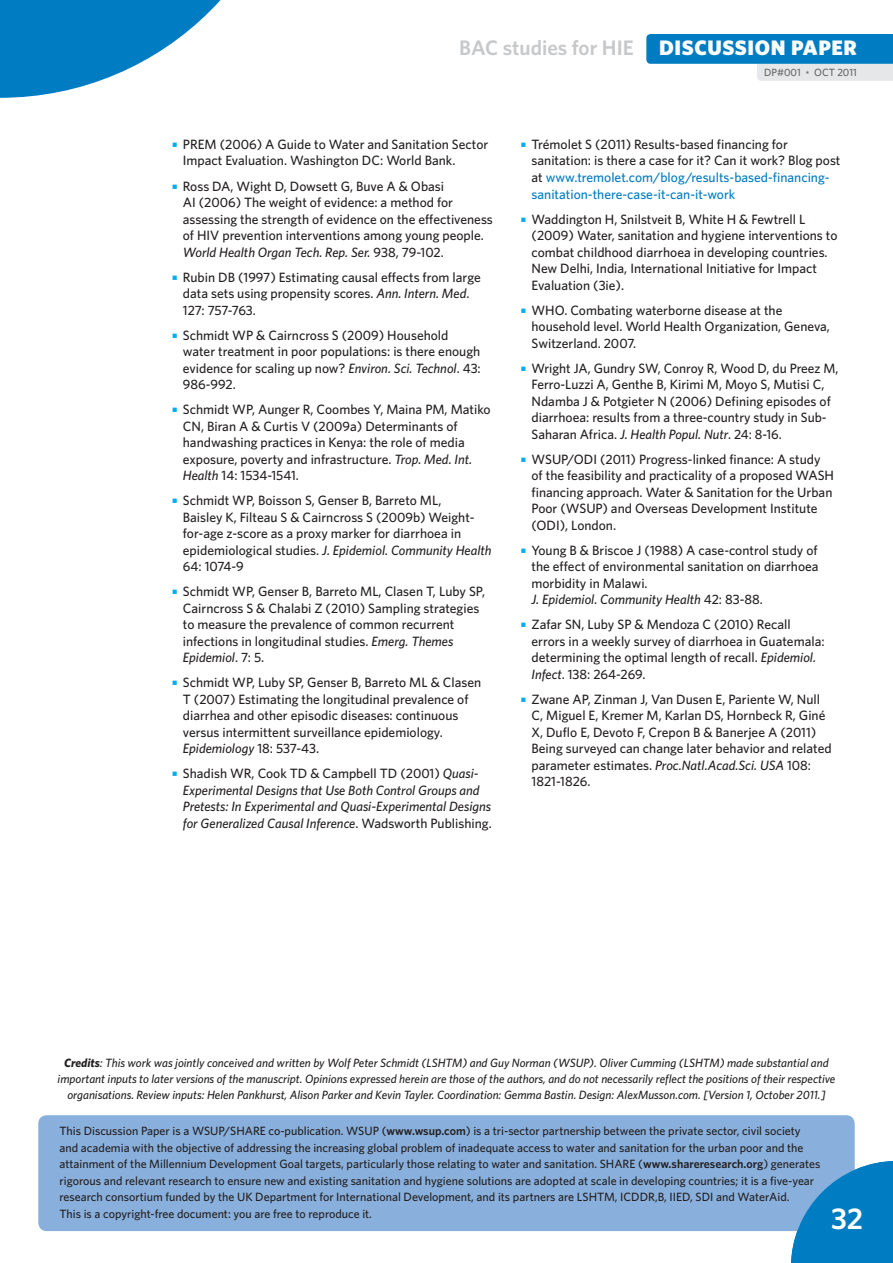
<style>
.page{position:relative;width:893px;height:1263px;background:#fff}
.page>*{position:absolute;margin:0;border:0;box-sizing:border-box;transform-origin:0 0}
.references{font:500 36px "Whitney";color:#00aeef;scale:1.15 1}
.pagenumber{font:600 30px "Whitney";color:#fff}
.t1{font:600 21px "Whitney";color:#c7c8ca}
.t2{font:900 21px "Whitney";letter-spacing:.03em;color:#fff}
.references-2{font:500 13.5px/16.5px "Whitney";color:#231f20}
.references-3{font:italic 500 13.5px/16.5px "Whitney";color:#231f20}
.smaller_text{font:500 12px/16.5px "Whitney";color:#231f20}
.smaller_text-2{font:italic 500 12px/15.8px "Whitney";color:#231f20;text-align:center}
.t3{font:500 10.5px "Whitney";color:#636366}
.s1{font-style:italic}
.s2{font-style:normal}
.s3{color:#007cc2}
.s4{font-weight:700}
.s5{font-weight:600}
</style>
<div class="page">
<svg style="left:646px;top:34px;width:247px;height:47px"></svg>
<svg style="left:0;top:0;width:221px;height:98px"></svg>
<div style="left:38px;top:1115px;width:817px;height:116px;background:#89b0dc;border-radius:9px"></div>
<svg style="left:791px;top:1161px;width:102px;height:102px"></svg>
<h3 class="t1" style="left:459px;top:35px;width:176px">BAC studies for HIE</h3>
<h3 class="t2" style="left:659px;top:35px;width:199px">DISCUSSION PAPER</h3>
<p class="t3" style="left:764px;top:66px;width:94px">DP#001 * OCT 2011</p>
<p class="references" style="left:170px;top:121px;width:10px">·</p>
<p class="references-2" style="left:183px;top:136px;width:307px">PREM (2006) A Guide to Water and Sanitation Sector<br>Impact Evaluation. Washington DC: World Bank.</p>
<p class="references" style="left:170px;top:162px;width:10px">·</p>
<p class="references-2" style="left:183px;top:177px;width:312px">Ross DA, Wight D, Dowsett G, Buve A &amp; Obasi<br>AI (2006) The weight of evidence: a method for assessing the strength of evidence on the effectiveness of HIV prevention interventions among young people.<br><span class="s1">World Health Organ Tech. Rep. Ser.</span> 938, 79-102.</p>
<p class="references" style="left:170px;top:253px;width:10px">·</p>
<p class="references-2" style="left:183px;top:268px;width:299px">Rubin DB (1997) Estimating causal effects from large data sets using propensity scores. <span class="s1">Ann. Intern. Med</span>.<br>127: 757-763.</p>
<p class="references" style="left:170px;top:311px;width:10px">·</p>
<p class="references-2" style="left:183px;top:326px;width:299px">Schmidt WP &amp; Cairncross S (2009) Household water treatment in poor populations: is there enough evidence for scaling up now? <span class="s1">Environ. Sci. Technol</span>. 43:<br>986-992.</p>
<p class="references" style="left:170px;top:386px;width:10px">·</p>
<p class="references-2" style="left:183px;top:401px;width:309px">Schmidt WP, Aunger R, Coombes Y, Maina PM, Matiko CN, Biran A &amp; Curtis V (2009a) Determinants of handwashing practices in Kenya: the role of media exposure, poverty and infrastructure. <span class="s1">Trop. Med. Int.<br>Health</span> 14: 1534-1541.</p>
<p class="references" style="left:170px;top:477px;width:10px">·</p>
<p class="references-2" style="left:183px;top:492px;width:310px">Schmidt WP, Boisson S, Genser B, Barreto ML,<br>Baisley K, Filteau S &amp; Cairncross S (2009b) Weight&shy;for-age z-score as a proxy marker for diarrhoea in epidemiological studies. <span class="s1">J. Epidemiol. Community Health </span>64: 1074-9</p>
<p class="references" style="left:170px;top:568px;width:10px">·</p>
<p class="references-2" style="left:183px;top:583px;width:304px">Schmidt WP, Genser B, Barreto ML, Clasen T, Luby SP, Cairncross S &amp; Chalabi Z (2010) Sampling strategies to measure the prevalence of common recurrent infections in longitudinal studies. <span class="s1">Emerg. Themes Epidemiol</span>. 7: 5.</p>
<p class="references" style="left:170px;top:659px;width:10px">·</p>
<p class="references-2" style="left:183px;top:674px;width:300px">Schmidt WP, Luby SP, Genser B, Barreto ML &amp; Clasen T (2007) Estimating the longitudinal prevalence of diarrhea and other episodic diseases: continuous versus intermittent surveillance epidemiology.<br><span class="s1">Epidemiology</span> 18: 537-43.</p>
<p class="references" style="left:170px;top:750px;width:10px">·</p>
<p class="references-3" style="left:183px;top:765px;width:310px"><span class="s2">Shadish WR, Cook TD &amp; Campbell TD (2001)</span> Quasi-Experimental Designs that Use Both Control Groups and Pretests: In Experimental and Quasi-Experimental Designs for Generalized Causal Inference<span class="s2">. Wadsworth Publishing.</span></p>
<p class="references" style="left:519px;top:121px;width:10px">·</p>
<p class="references-2" style="left:531px;top:136px;width:310px">Trémolet S (2011) Results-based financing for sanitation: is there a case for it? Can it work? Blog post at <span class="s3">www.tremolet.com/blog/results-based-financing&shy;sanitation-there-case-it-can-it-work</span></p>
<p class="references" style="left:519px;top:195px;width:10px">·</p>
<p class="references-2" style="left:531px;top:210px;width:307px">Waddington H, Snilstveit B, White H &amp; Fewtrell L (2009) Water, sanitation and hygiene interventions to combat childhood diarrhoea in developing countries.<br>New Delhi, India, International Initiative for Impact Evaluation (3ie).</p>
<p class="references" style="left:519px;top:286px;width:10px">·</p>
<p class="references-2" style="left:531px;top:301px;width:300px">WHO. Combating waterborne disease at the household level. World Health Organization, Geneva,<br>Switzerland. 2007.</p>
<p class="references" style="left:519px;top:344px;width:10px">·</p>
<p class="references-2" style="left:531px;top:359px;width:309px">Wright JA, Gundry SW, Conroy R, Wood D, du Preez M, Ferro-Luzzi A, Genthe B, Kirimi M, Moyo S, Mutisi C, Ndamba J &amp; Potgieter N (2006) Defining episodes of diarrhoea: results from a three-country study in Sub-Saharan Africa. <span class="s1">J. Health Popul. Nutr</span>. 24: 8-16.</p>
<p class="references" style="left:519px;top:435px;width:10px">·</p>
<p class="references-2" style="left:531px;top:450px;width:304px">WSUP/ODI (2011) Progress-linked finance: A study of the feasibility and practicality of a proposed WASH financing approach. Water &amp; Sanitation for the Urban Poor (WSUP) and Overseas Development Institute (ODI), London.</p>
<p class="references" style="left:519px;top:526px;width:10px">·</p>
<p class="references-2" style="left:531px;top:541px;width:289px">Young B &amp; Briscoe J (1988) A case-control study of the effect of environmental sanitation on diarrhoea morbidity in Malawi.<br><span class="s1">J. Epidemiol. Community Health</span> 42: 83-88.</p>
<p class="references" style="left:519px;top:601px;width:10px">·</p>
<p class="references-2" style="left:531px;top:616px;width:295px">Zafar SN, Luby SP &amp; Mendoza C (2010) Recall errors in a weekly survey of diarrhoea in Guatemala: determining the optimal length of recall. <span class="s1">Epidemiol.<br>Infect</span>. 138: 264-269.</p>
<p class="references" style="left:519px;top:675px;width:10px">·</p>
<p class="references-2" style="left:531px;top:690px;width:302px">Zwane AP, Zinman J, Van Dusen E, Pariente W, Null C, Miguel E, Kremer M, Karlan DS, Hornbeck R, Giné X, Duflo E, Devoto F, Crepon B &amp; Banerjee A (2011)<br>Being surveyed can change later behavior and related parameter estimates. <span class="s1">Proc.Natl.Acad.Sci. USA</span> 108:<br>1821-1826.</p>
<p class="smaller_text-2" style="left:58px;top:1055px;width:779px"><span class="s4">Credits</span>: This work was jointly conceived and written by Wolf Peter Schmidt (LSHTM) and Guy Norman (WSUP). Oliver Cumming (LSHTM) made substantial and important inputs to later versions of the manuscript. Opinions expressed herein are those of the authors, and do not necessarily reflect the positions of their respective organisations. Review inputs: Helen Pankhurst, Alison Parker and Kevin Tayler. Coordination: Gemma Bastin. Design: AlexMusson.com. [Version 1, October 2011.]</p>
<p class="smaller_text" style="left:60px;top:1123px;width:762px">This Discussion Paper is a WSUP/SHARE co-publication. WSUP (<span class="s5">www.wsup.com</span>) is a tri-sector partnership between the private sector, civil society and academia with the objective of addressing the increasing global problem of inadequate access to water and sanitation for the urban poor and the attainment of the Millennium Development Goal targets, particularly those relating to water and sanitation. SHARE (<span class="s5">www.shareresearch.org</span>) generates rigorous and relevant research to ensure new and existing sanitation and hygiene solutions are adopted at scale in developing countries; it is a five-year research consortium funded by the UK Department for International Development, and its partners are LSHTM, ICDDR,B, IIED, SDI and WaterAid.<br>This is a copyright-free document: you are free to reproduce it.</p>
<p class="pagenumber" style="left:831px;top:1200px;width:34px">32</p>
</div>
